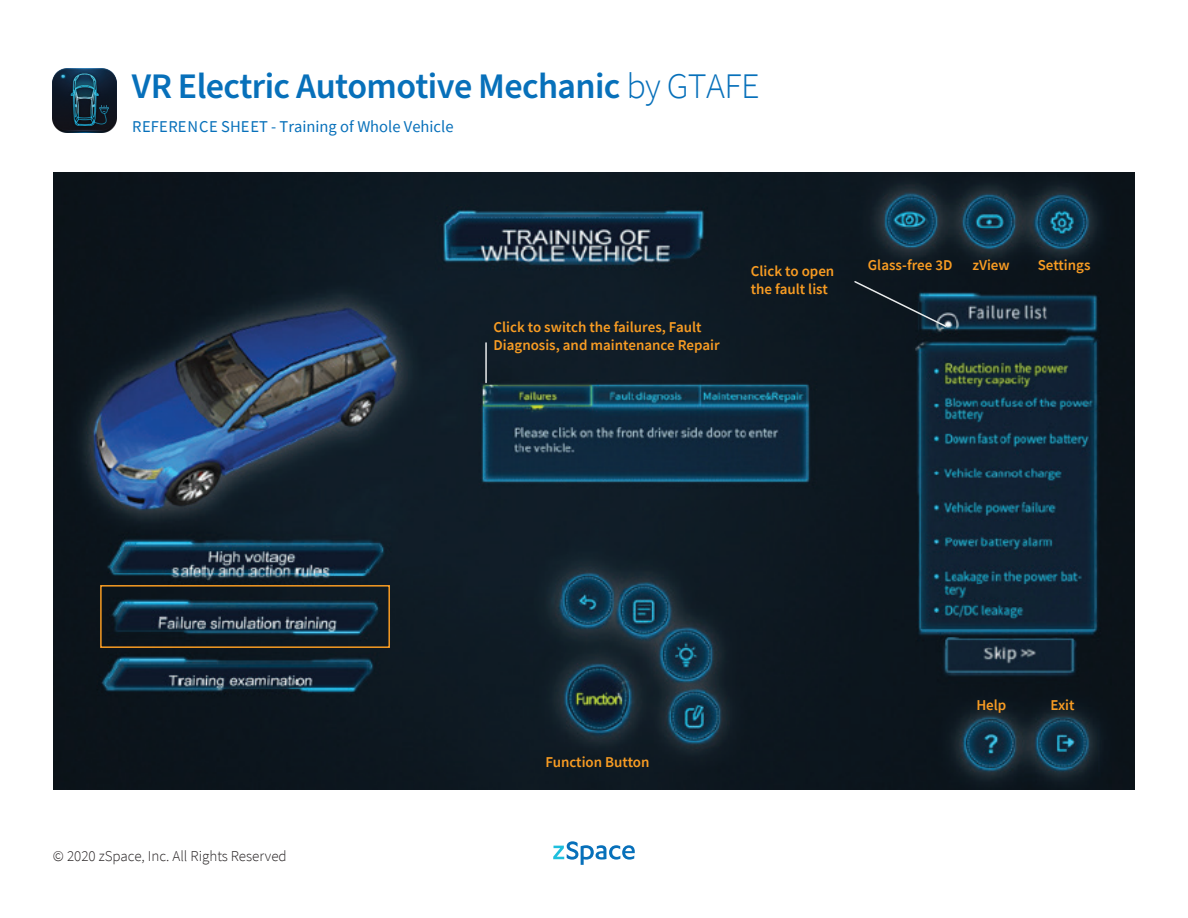
<style>
.page{position:relative;width:1188px;height:918px;background:#fff}
.page>*{position:absolute;margin:0;border:0;box-sizing:border-box;transform-origin:0 0}
.t1{font:600 36px "Source Sans Pro";letter-spacing:-.02em;color:#0770ba}
.t2{font:16.5px "Source Sans Pro";color:#0770ba}
.t3{font:600 15px/18px "Source Sans Pro";color:#f89c23}
.t4{font:300 15px "Source Sans Pro";color:#231f20}
.s1{font-weight:300}
</style>
<div class="page">
<img style="left:53px;top:69px;width:63px;height:63px">
<img style="left:54px;top:172px;width:1080px;height:618px">
<svg style="left:553px;top:841px;width:82px;height:24px"></svg>
<hr style="left:485px;top:343px;width:2px;height:40px;background:#e9ebec">
<svg style="left:853px;top:280px;width:95px;height:48px;background:#162630"></svg>
<div style="left:100px;top:585px;width:290px;height:63px;border:2px solid #f89c23"></div>
<h1 class="t1" style="left:132px;top:62px;width:629px">VR Electric Automotive Mechanic <span class="s1">by GTAFE</span></h1>
<p class="t2" style="left:132px;top:116px;width:323px">REFERENCE SHEET - Training of Whole Vehicle</p>
<p class="t3" style="left:494px;top:318px;width:228px">Click to switch the failures, Fault<br>Diagnosis, and maintenance Repair</p>
<p class="t3" style="left:751px;top:262px;width:85px">Click to open the fault list</p>
<p class="t3" style="left:868px;top:255px;width:86px">Glass-free 3D</p>
<p class="t3" style="left:972px;top:255px;width:39px">zView</p>
<p class="t3" style="left:1038px;top:255px;width:54px">Settings</p>
<p class="t4" style="left:53px;top:846px;width:235px">© 2020 zSpace, Inc. All Rights Reserved</p>
<p class="t3" style="left:545px;top:752px;width:106px">Function Button</p>
<p class="t3" style="left:976px;top:696px;width:32px">Help</p>
<p class="t3" style="left:1051px;top:696px;width:26px">Exit</p>
</div>
